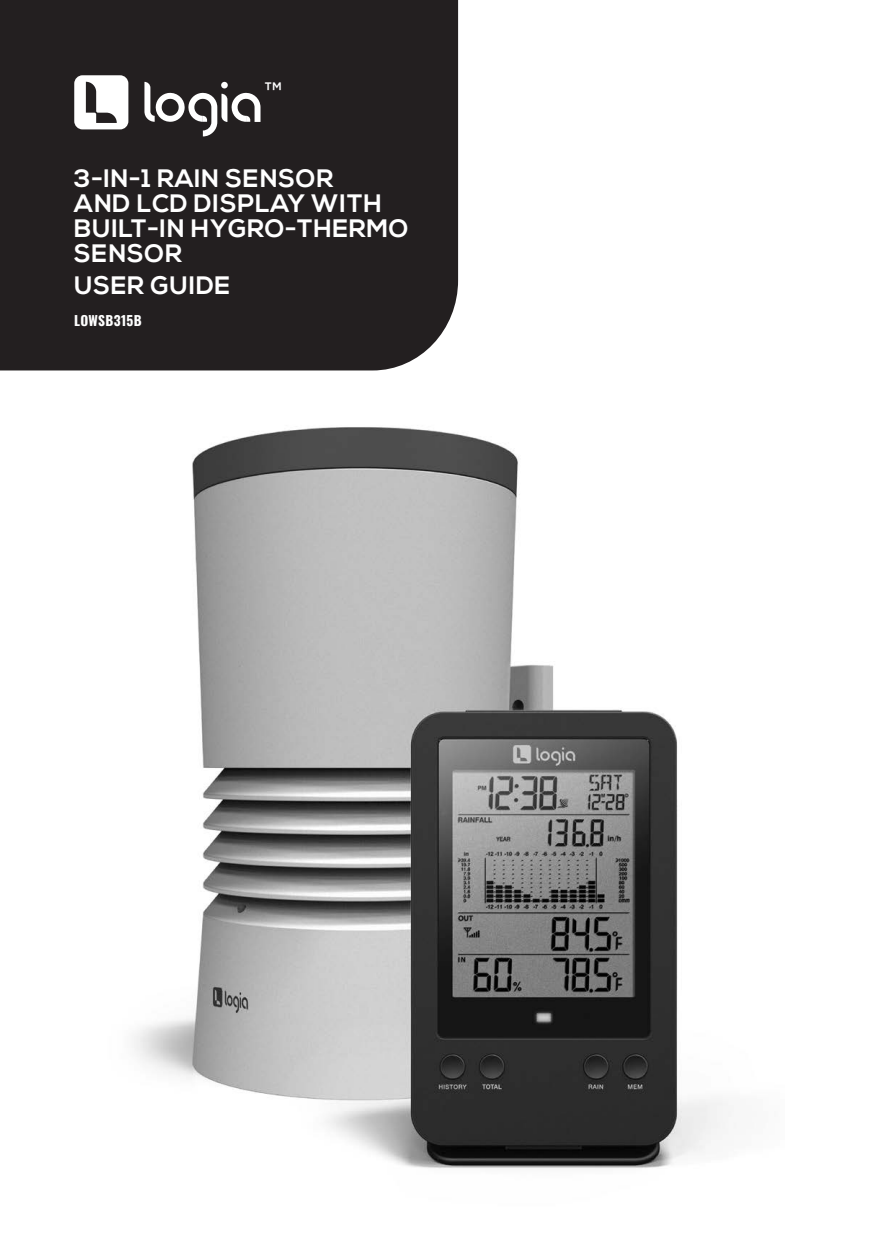
<style>
.page{position:relative;width:893px;height:1259px;background:#fff}
.page>*{position:absolute;margin:0;border:0;box-sizing:border-box;transform-origin:0 0}
.t1{font:700 25.2px/25.2px "Nexa";letter-spacing:.025em;color:#fff}
.t2{font:500 25.2px "Gotham";color:#fff}
.t3{font:700 13.5px "Oswald";letter-spacing:.025em;color:#fff}
</style>
<div class="page">
<img style="left:95px;top:370px;width:636px;height:799px">
<div style="left:0;top:0;width:458px;height:370px;background:#231f20"></div>
<svg style="left:144px;top:82px;width:116px;height:54px"></svg>
<svg style="left:74px;top:75px;width:54px;height:54px"></svg>
<p class="t2" style="left:264px;top:76px;width:19px">™</p>
<p class="t1" style="left:74px;top:166px;width:336px">3-IN-1 RAIN SENSOR<br>AND LCD DISPLAY WITH<br>BUILT-IN HYGRO-THERMO<br>SENSOR</p>
<p class="t1" style="left:74px;top:273px;width:157px">USER GUIDE</p>
<p class="t3" style="left:74px;top:313px;width:69px">LOWSB315B</p>
</div>
